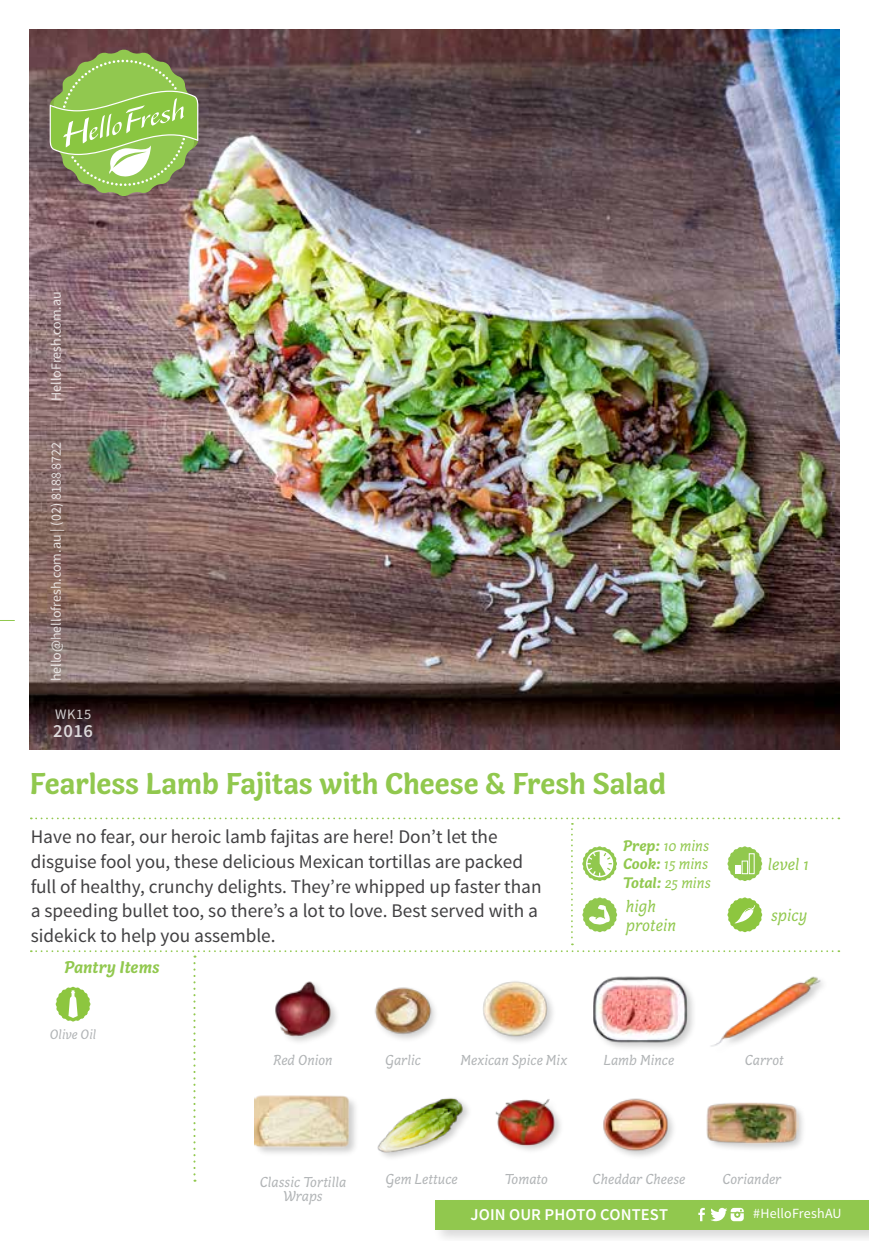
<style>
.page{position:relative;width:869px;height:1241px;background:#fff}
.page>*{position:absolute;margin:0;border:0;box-sizing:border-box;transform-origin:0 0}
.t1{font:700 30.97px "Capucine Basic";letter-spacing:-.005em;color:#91c84e}
.t2{font:19.25px/24.5px "Source Sans Pro";color:#414042}
.t3{font:600 18.55px "Source Sans Pro";color:#fff}
.t4{font:italic 17.5px/18.6px "Capucine Basic";color:#91c84e}
.t5{font:italic 700 17.5px "Capucine Basic";color:#91c84e}
.t6{font:600 16.45px "Source Sans Pro";letter-spacing:.005em;color:#fff}
.t7{font:italic 15.75px/18.9px "Capucine Basic";color:#91c84e}
.t8{font:italic 14.88px/14.5px "Capucine Basic";color:#b1b4b6;text-align:center}
.t9{font:14.53px "Source Sans Pro";color:#fff}
.t10{font:14px "Source Sans Pro";color:#fff}
.t11{font:italic 14px "Capucine Basic";color:#b1b4b6}
.s1{font-weight:700}
</style>
<div class="page">
<img style="left:30px;top:30px;width:808px;height:719px">
<svg style="left:0;top:620px;width:14px;height:1px"></svg>
<svg style="left:50px;top:50px;width:148px;height:146px;background:#92b160"></svg>
<div style="left:432px;top:1197px;width:436px;height:43px;background:#000;opacity:.15"></div>
<div style="left:435px;top:1199px;width:433px;height:29px;background:#91c84e"></div>
<svg style="left:698px;top:1207px;width:6px;height:13px"></svg>
<svg style="left:710px;top:1207px;width:33px;height:13px"></svg>
<svg style="left:31px;top:817px;width:808px;height:364px"></svg>
<p class="t10" style="left:47px;top:401px;width:111px;rotate:-90deg">HelloFresh.com.au</p>
<p class="t10" style="left:47px;top:681px;width:241px;rotate:-90deg">hello@hellofresh.com.au | (02) 8188 8722</p>
<p class="t9" style="left:55px;top:705px;width:38px">WK15</p>
<p class="t3" style="left:53px;top:719px;width:41px">2016</p>
<h1 class="t1" style="left:30px;top:759px;width:637px">Fearless Lamb Fajitas with Cheese &amp; Fresh Salad</h1>
<p class="t2" style="left:31px;top:825px;width:512px">Have no fear, our heroic lamb fajitas are here! Don’t let the disguise fool you, these delicious Mexican tortillas are packed full of healthy, crunchy delights. They’re whipped up faster than a speeding bullet too, so there’s a lot to love. Best served with a sidekick to help you assemble.</p>
<p class="t7" style="left:623px;top:836px;width:89px"><span class="s1">Prep:</span> 10 mins<br><span class="s1">Cook:</span> 15 mins<br><span class="s1">Total:</span> 25 mins</p>
<p class="t4" style="left:767px;top:855px;width:42px">level 1</p>
<p class="t4" style="left:625px;top:897px;width:52px">high protein</p>
<p class="t4" style="left:770px;top:906px;width:38px">spicy</p>
<p class="t5" style="left:64px;top:954px;width:97px">Pantry Items</p>
<p class="t11" style="left:50px;top:1024px;width:48px">Olive Oil</p>
<p class="t8" style="left:273px;top:1053px;width:61px">Red Onion</p>
<p class="t8" style="left:385px;top:1053px;width:37px">Garlic</p>
<p class="t8" style="left:460px;top:1053px;width:108px">Mexican Spice Mix</p>
<p class="t8" style="left:603px;top:1053px;width:72px">Lamb Mince</p>
<p class="t8" style="left:744px;top:1053px;width:40px">Carrot</p>
<p class="t8" style="left:259px;top:1175px;width:88px">Classic Tortilla<br>Wraps</p>
<p class="t8" style="left:385px;top:1172px;width:74px">Gem Lettuce</p>
<p class="t8" style="left:504px;top:1172px;width:45px">Tomato</p>
<p class="t8" style="left:592px;top:1172px;width:94px">Cheddar Cheese</p>
<p class="t8" style="left:722px;top:1172px;width:61px">Coriander</p>
<p class="t6" style="left:470px;top:1203px;width:199px">JOIN OUR PHOTO CONTEST</p>
<p class="t10" style="left:753px;top:1204px;width:90px">#HelloFreshAU</p>
</div>
